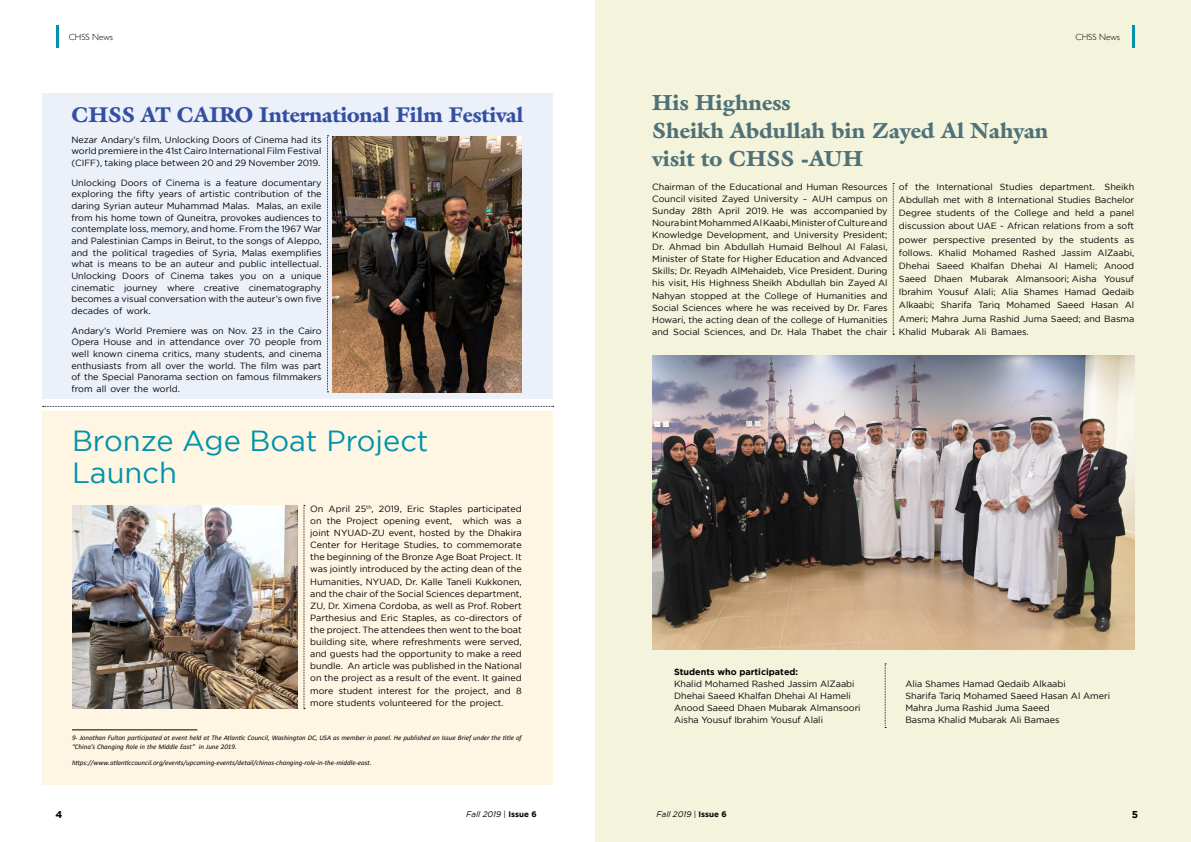
<style>
.page{position:relative;width:1191px;height:842px;background:#fff}
.page>*{position:absolute;margin:0;border:0;box-sizing:border-box;transform-origin:0 0}
.t1{font:29px/32px "Gotham";color:#0093aa}
.t2{font:900 22px/28px "Galliard";color:#507177}
.t3{font:900 21.5px "Galliard";letter-spacing:-.01em;color:#344fa2}
.t4{font:700 10px "Gotham";color:#000}
.t5{font:9px/12.1px "Gotham";color:#000;text-align:justify}
.t6{font:700 9px "Gotham";color:#000}
.t7{font:300 9px "Gill Sans";color:#000}
.t8{font:italic 8px "Gotham";color:#000}
.t9{font:italic 7px/8.4px "Calibri";color:#000}
.s1{font-style:normal}
.s2{font-weight:700;font-style:normal}
</style>
<div class="page">
<div style="left:595px;top:0;width:596px;height:842px;background:#f4f4dd"></div>
<div style="left:43px;top:94px;width:510px;height:305px;background:#ebf0f9"></div>
<div style="left:43px;top:412px;width:510px;height:373px;background:#fef5e3"></div>
<svg style="left:327px;top:136px;width:1px;height:257px"></svg>
<svg style="left:893px;top:183px;width:1px;height:152px"></svg>
<svg style="left:885px;top:664px;width:1px;height:64px"></svg>
<svg style="left:43px;top:406px;width:511px;height:1px"></svg>
<svg style="left:304px;top:505px;width:1px;height:204px"></svg>
<img style="left:333px;top:136px;width:189px;height:256px">
<img style="left:652px;top:355px;width:482px;height:295px">
<img style="left:72px;top:505px;width:226px;height:204px">
<hr style="left:72px;top:730px;width:125px;height:1px;background:#000">
<hr style="left:57px;top:26px;width:2px;height:22px;background:#0093aa">
<hr style="left:1132px;top:26px;width:2px;height:22px;background:#0093aa">
<p class="t7" style="left:69px;top:30px;width:46px">CHSS News</p>
<p class="t7" style="left:1075px;top:30px;width:46px">CHSS News</p>
<h3 class="t3" style="left:71px;top:101px;width:453px">CHSS AT CAIRO International Film Festival</h3>
<h2 class="t2" style="left:652px;top:89px;width:397px">His Highness<br>Sheikh Abdullah bin Zayed Al Nahyan visit to CHSS -AUH</h2>
<p class="t5" style="left:71px;top:134px;width:252px;line-height:11.7px">Nezar Andary’s film, Unlocking Doors of Cinema had its world premiere in the 41st Cairo International Film Festival (CIFF), taking place between 20 and 29 November 2019.</p>
<p class="t5" style="left:71px;top:177px;width:252px;line-height:11.7px">Unlocking Doors of Cinema is a feature documentary exploring the fifty years of artistic contribution of the daring Syrian auteur Muhammad Malas. Malas, an exile from his home town of Quneitra, provokes audiences to contemplate loss, memory, and home. From the 1967 War and Palestinian Camps in Beirut, to the songs of Aleppo, and the political tragedies of Syria, Malas exemplifies what is means to be an auteur and public intellectual.<br>Unlocking Doors of Cinema takes you on a unique cinematic journey where creative cinematography becomes a visual conversation with the auteur’s own five decades of work.</p>
<p class="t5" style="left:71px;top:324px;width:252px;line-height:11.7px">Andary’s World Premiere was on Nov. 23 in the Cairo Opera House and in attendance over 70 people from well known cinema critics, many students, and cinema enthusiasts from all over the world. The film was part of the Special Panorama section on famous filmmakers from all over the world.</p>
<p class="t5" style="left:652px;top:180px;width:237px">Chairman of the Educational and Human Resources Council visited Zayed University – AUH campus on Sunday 28th April 2019. He was accompanied by Noura bint Mohammed Al Kaabi, Minister of Culture and Knowledge Development, and University President; Dr. Ahmad bin Abdullah Humaid Belhoul Al Falasi, Minister of State for Higher Education and Advanced Skills; Dr. Reyadh AlMehaideb, Vice President. During his visit, His Highness Sheikh Abdullah bin Zayed Al Nahyan stopped at the College of Humanities and Social Sciences where he was received by Dr. Fares Howari, the acting dean of the college of Humanities and Social Sciences, and Dr. Hala Thabet the chair</p>
<p class="t5" style="left:899px;top:180px;width:237px;line-height:13.2px">of the International Studies department. Sheikh Abdullah met with 8 International Studies Bachelor Degree students of the College and held a panel discussion about UAE - African relations from a soft power perspective presented by the students as follows. Khalid Mohamed Rashed Jassim AlZaabi, Dhehai Saeed Khalfan Dhehai Al Hameli; Anood Saeed Dhaen Mubarak Almansoori; Aisha Yousuf Ibrahim Yousuf Alali; Alia Shames Hamad Qedaib Alkaabi; Sharifa Tariq Mohamed Saeed Hasan Al Ameri; Mahra Juma Rashid Juma Saeed; and Basma Khalid Mubarak Ali Bamaes.</p>
<h1 class="t1" style="left:72px;top:424px;width:358px">Bronze Age Boat Project<br>Launch</h1>
<p class="t5" style="left:310px;top:502px;width:213px">On April 25<sup>th</sup>, 2019, Eric Staples participated on the Project opening event, which was a joint NYUAD-ZU event, hosted by the Dhakira Center for Heritage Studies, to commemorate the beginning of the Bronze Age Boat Project. It was jointly introduced by the acting dean of the Humanities, NYUAD, Dr. Kalle Taneli Kukkonen, and the chair of the Social Sciences department, ZU, Dr. Ximena Cordoba, as well as Prof. Robert Parthesius and Eric Staples, as co-directors of the project. The attendees then went to the boat building site, where refreshments were served, and guests had the opportunity to make a reed bundle. An article was published in the National on the project as a result of the event. It gained more student interest for the project, and 8 more students volunteered for the project.</p>
<p class="t9" style="left:72px;top:733px;width:451px">9- Jonathan Fulton participated at event held at The Atlantic Council, Washington DC, USA as member in panel. He published an Issue Brief under the title of “China’s Changing Role in the Middle East” in June 2019.</p>
<p class="t9" style="left:72px;top:758px;width:301px">https://www.atlanticcouncil.org/events/upcoming-events/detail/chinas-changing-role-in-the-middle-east.</p>
<p class="t6" style="left:674px;top:667px;width:126px">Students who participated:</p>
<p class="t5" style="left:674px;top:678px;width:188px;text-align:left">Khalid Mohamed Rashed Jassim AlZaabi Dhehai Saeed Khalfan Dhehai Al Hameli Anood Saeed Dhaen Mubarak Almansoori Aisha Yousuf Ibrahim Yousuf Alali</p>
<p class="t5" style="left:905px;top:678px;width:206px;text-align:left">Alia Shames Hamad Qedaib Alkaabi<br>Sharifa Tariq Mohamed Saeed Hasan Al Ameri Mahra Juma Rashid Juma Saeed<br>Basma Khalid Mubarak Ali Bamaes</p>
<p class="t4" style="left:55px;top:809px;width:8px">4</p>
<p class="t8" style="left:466px;top:809px;width:72px">Fall 2019 <span class="s1">|</span> <span class="s2">Issue 6</span></p>
<p class="t8" style="left:656px;top:809px;width:72px">Fall 2019 <span class="s1">|</span> <span class="s2">Issue 6</span></p>
<p class="t4" style="left:1132px;top:809px;width:8px">5</p>
</div>
